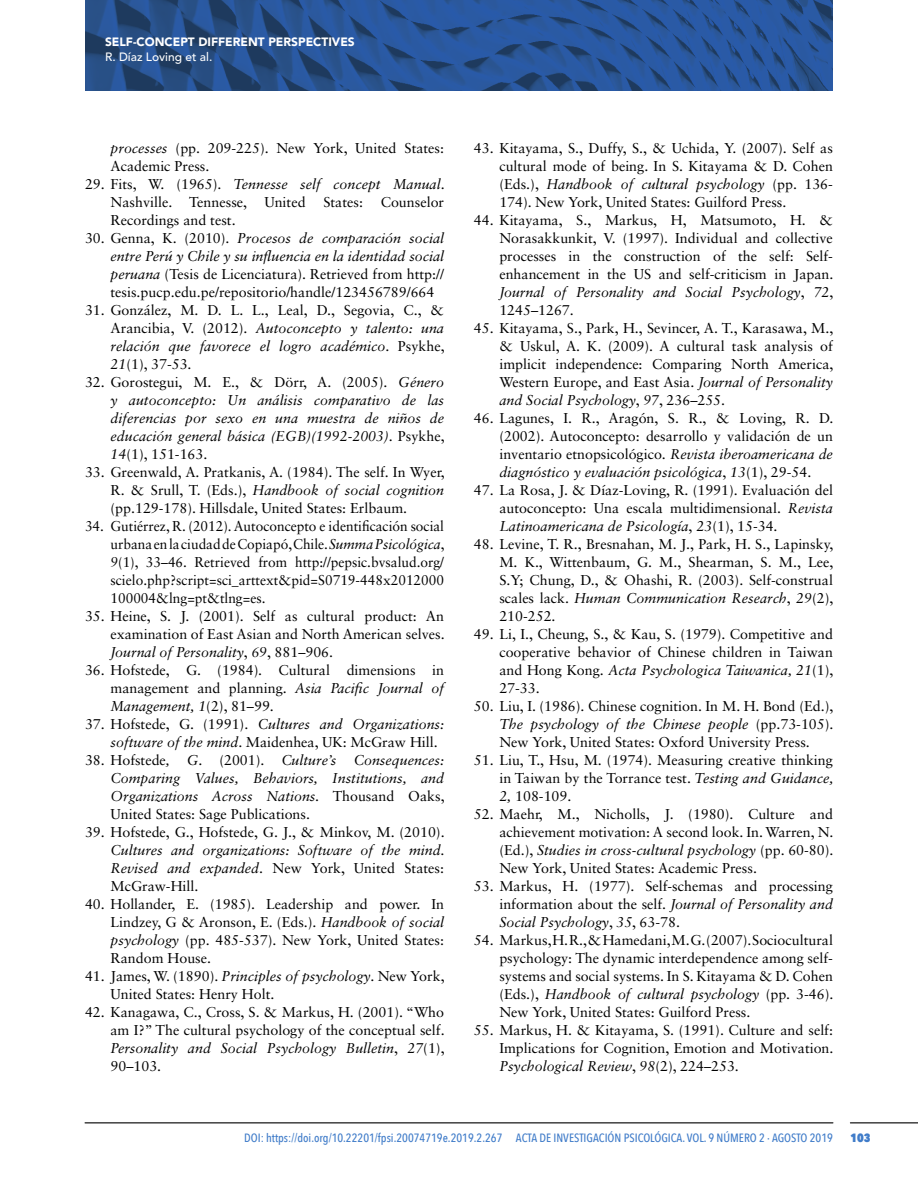
<style>
.page{position:relative;width:918px;height:1188px;background:#fff}
.page>*{position:absolute;margin:0;border:0;box-sizing:border-box;transform-origin:0 0}
.t1{font:14.25px/18px "Sabon LT Std";color:#000;text-align:justify}
.t2{font:italic 14.25px/18px "Sabon LT Std";color:#000;text-align:justify}
.t3{font:14.25px/18px "Sabon LT Std";color:#000;text-align:justify;scale:.96 1}
.t4{font:500 12px "Avenir Next Condensed";color:#407cc9}
.t5{font:900 12px "Avenir LT Std";color:#fff}
.t6{font:500 12px "Avenir LT Std";color:#fff}
.t7{font:800 12px "Avenir Next Condensed";color:#407cc9}
.s1{font-style:italic}
.s2{font-style:normal}
</style>
<div class="page">
<img style="left:85px;top:0;width:748px;height:91px">
<hr style="left:85px;top:1122px;width:748px;height:1px;background:#000">
<hr style="left:850px;top:1122px;width:68px;height:1px;background:#000">
<p class="t5" style="left:105px;top:35px;width:251px">SELF-CONCEPT DIFFERENT PERSPECTIVES</p>
<p class="t6" style="left:105px;top:50px;width:109px">R. Díaz Loving et al.</p>
<p class="t1" style="left:111px;top:139px;width:335px"><span class="s1">processes</span> (pp. 209-225). New York, United States:<br>Academic Press.</p>
<p class="t1" style="left:111px;top:175px;width:336px;text-indent:-26px">29. Fits, W. (1965). <span class="s1">Tennesse self concept Manual</span>.<br>Nashville. Tennesse, United States: Counselor Recordings and test.</p>
<p class="t1" style="left:111px;top:229px;width:335px;text-indent:-26px">30. Genna, K. (2010). <span class="s1">Procesos de comparación social entre Perú y Chile y su influencia en la identidad social peruana</span> (Tesis de Licenciatura). Retrieved from http:// tesis.pucp.edu.pe/repositorio/handle/123456789/664</p>
<p class="t1" style="left:111px;top:301px;width:336px;text-indent:-26px">31. González, M. D. L. L., Leal, D., Segovia, C., &amp; Arancibia, V. (2012). <span class="s1">Autoconcepto y talento: una relación que favorece el logro académico</span>. Psykhe, <span class="s1">21</span>(1), 37-53.</p>
<p class="t2" style="left:111px;top:373px;width:336px;text-indent:-26px"><span class="s2">32. Gorostegui, M. E., &amp; Dörr, A. (2005).</span> Género y autoconcepto: Un análisis comparativo de las diferencias por sexo en una muestra de niños de educación general básica (EGB)(1992-2003)<span class="s2">. Psykhe, </span>14<span class="s2">(1), 151-163.</span></p>
<p class="t1" style="left:111px;top:463px;width:336px;text-indent:-26px">33. Greenwald, A. Pratkanis, A. (1984). The self. In Wyer, R. &amp; Srull, T. (Eds.), <span class="s1">Handbook of social cognition </span>(pp.129-178). Hillsdale, United States: Erlbaum.</p>
<p class="t3" style="left:111px;top:517px;width:350px;text-indent:-26px">34. Gutiérrez, R. (2012). Autoconcepto e identificación social urbana en la ciudad de Copiapó, Chile. <span class="s1">Summa Psicológica</span>, <span class="s1">9</span>(1), 33–46. Retrieved from http://pepsic.bvsalud.org/ scielo.php?script=sci_arttext&amp;pid=S0719-448x2012000<br>100004&amp;lng=pt&amp;tlng=es.</p>
<p class="t1" style="left:111px;top:607px;width:336px;text-indent:-26px">35. Heine, S. J. (2001). Self as cultural product: An examination of East Asian and North American selves.<br><span class="s1">Journal of Personality</span>, <span class="s1">69</span>, 881–906.</p>
<p class="t1" style="left:111px;top:661px;width:335px;text-indent:-26px">36. Hofstede, G. (1984)<span class="s1">.</span> Cultural dimensions in management and planning. <span class="s1">Asia Pacific Journal of Management, 1</span>(2), 81–99.</p>
<p class="t1" style="left:111px;top:715px;width:335px;text-indent:-26px">37. Hofstede, G. (1991). <span class="s1">Cultures and Organizations: software of the mind</span>. Maidenhea, UK: McGraw Hill.</p>
<p class="t2" style="left:111px;top:751px;width:336px;text-indent:-26px"><span class="s2">38. Hofstede</span>, G<span class="s2">. (2001).</span> Culture’s Consequences:<br>Comparing Values, Behaviors, Institutions, and Organizations Across Nations. <span class="s2">Thousand Oaks, United States: Sage Publications.</span></p>
<p class="t1" style="left:111px;top:823px;width:336px;text-indent:-26px">39. Hofstede, G., Hofstede, G. J., &amp; Minkov, M. (2010).<br><span class="s1">Cultures and organizations: Software of the mind.<br>Revised and expanded</span>. New York, United States:<br>McGraw-Hill.</p>
<p class="t1" style="left:111px;top:895px;width:335px;text-indent:-26px">40. Hollander, E. (1985). Leadership and power. In Lindzey, G &amp; Aronson, E. (Eds.). <span class="s1">Handbook of social psychology</span> (pp. 485-537). New York, United States:<br>Random House.</p>
<p class="t1" style="left:111px;top:967px;width:336px;text-indent:-26px">41. James, W. (1890). <span class="s1">Principles of psychology</span>. New York,<br>United States: Henry Holt.</p>
<p class="t1" style="left:111px;top:1003px;width:336px;text-indent:-26px">42. Kanagawa, C., Cross, S. &amp; Markus, H. (2001). “Who am I?” The cultural psychology of the conceptual self.<br><span class="s1">Personality and Social Psychology Bulletin</span>, <span class="s1">27</span>(1), 90–103.</p>
<p class="t1" style="left:499px;top:139px;width:335px;text-indent:-26px">43. Kitayama, S., Duffy, S., &amp; Uchida, Y. (2007). Self as cultural mode of being. In S. Kitayama &amp; D. Cohen (Eds.), <span class="s1">Handbook of cultural psychology</span> (pp. 136- 174). New York, United States: Guilford Press.</p>
<p class="t1" style="left:499px;top:211px;width:336px;text-indent:-25px">44. Kitayama, S., Markus, H, Matsumoto, H. &amp; Norasakkunkit, V. (1997). Individual and collective processes in the construction of the self: Self&shy;enhancement in the US and self-criticism in Japan.<br><span class="s1">Journal of Personality and Social Psychology</span>, <span class="s1">72</span>, 1245–1267.</p>
<p class="t1" style="left:499px;top:319px;width:336px;text-indent:-26px">45. Kitayama, S., Park, H., Sevincer, A. T., Karasawa, M., &amp; Uskul, A. K. (2009). A cultural task analysis of implicit independence: Comparing North America, Western Europe, and East Asia. <span class="s1">Journal of Personality and Social Psychology</span>, <span class="s1">97</span>, 236–255.</p>
<p class="t1" style="left:499px;top:409px;width:336px;text-indent:-26px">46. Lagunes, I. R., Aragón, S. R., &amp; Loving, R. D. (2002). Autoconcepto: desarrollo y validación de un inventario etnopsicológico. <span class="s1">Revista iberoamericana de diagnóstico y evaluación psicológica</span>, <span class="s1">13</span>(1), 29-54.</p>
<p class="t1" style="left:499px;top:481px;width:335px;text-indent:-26px">47. La Rosa, J. &amp; Díaz-Loving, R. (1991). Evaluación del autoconcepto: Una escala multidimensional. <span class="s1">Revista Latinoamericana de Psicología</span>, <span class="s1">23</span>(1), 15-34.</p>
<p class="t1" style="left:499px;top:535px;width:336px;text-indent:-26px">48. Levine, T. R., Bresnahan, M. J., Park, H. S., Lapinsky, M. K., Wittenbaum, G. M., Shearman, S. M., Lee, S.Y; Chung, D., &amp; Ohashi, R. (2003). Self-construal scales lack. <span class="s1">Human Communication Research</span>, <span class="s1">29</span>(2), 210-252.</p>
<p class="t1" style="left:499px;top:625px;width:336px;text-indent:-26px">49. Li, I., Cheung, S., &amp; Kau, S. (1979). Competitive and cooperative behavior of Chinese children in Taiwan and Hong Kong. <span class="s1">Acta Psychologica Taiwanica, 21</span>(1), 27-33.</p>
<p class="t1" style="left:499px;top:697px;width:336px;text-indent:-26px">50. Liu, I. (1986). Chinese cognition. In M. H. Bond (Ed.), <span class="s1">The psychology of the Chinese people</span> (pp.73-105).<br>New York, United States: Oxford University Press.</p>
<p class="t1" style="left:499px;top:751px;width:336px;text-indent:-26px">51. Liu, T., Hsu, M. (1974). Measuring creative thinking in Taiwan by the Torrance test. <span class="s1">Testing and Guidance, 2,</span> 108-109.</p>
<p class="t1" style="left:499px;top:805px;width:336px;text-indent:-26px">52. Maehr, M., Nicholls, J. (1980). Culture and achievement motivation: A second look. In. Warren, N. (Ed.), <span class="s1">Studies in cross-cultural psychology</span> (pp. 60-80).<br>New York, United States: Academic Press.</p>
<p class="t1" style="left:499px;top:877px;width:335px;text-indent:-26px">53. Markus, H. (1977). Self-schemas and processing information about the self. <span class="s1">Journal of Personality and Social Psychology</span>, <span class="s1">35</span>, 63-78.</p>
<p class="t1" style="left:499px;top:931px;width:336px;text-indent:-26px">54. Markus, H. R., &amp; Hamedani, M. G. (2007). Sociocultural psychology: The dynamic interdependence among self&shy;systems and social systems. In S. Kitayama &amp; D. Cohen (Eds.), <span class="s1">Handbook of cultural psychology</span> (pp. 3-46).<br>New York, United States: Guilford Press.</p>
<p class="t1" style="left:499px;top:1021px;width:336px;text-indent:-26px">55. Markus, H. &amp; Kitayama, S. (1991). Culture and self:<br>Implications for Cognition, Emotion and Motivation.<br><span class="s1">Psychological Review</span>, <span class="s1">98</span>(2), 224–253.</p>
<p class="t4" style="left:244px;top:1130px;width:590px">DOI: https://doi.org/10.22201/fpsi.20074719e.2019.2.267 ACTA DE INVESTIGACIÓN PSICOLÓGICA. VOL. 9 NÚMERO 2 · AGOSTO 2019</p>
<p class="t7" style="left:850px;top:1130px;width:22px">103</p>
</div>
